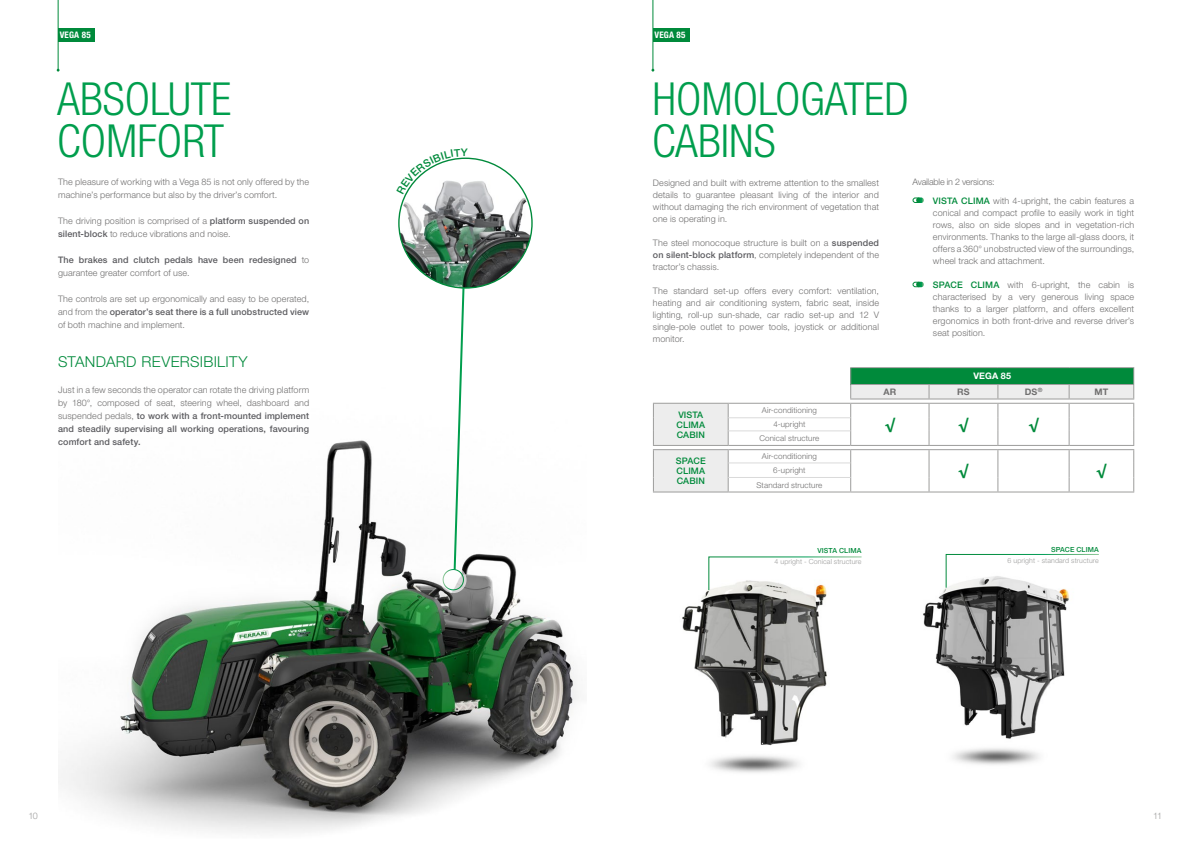
<style>
.page{position:relative;width:1191px;height:842px;background:#fff}
.page>*{position:absolute;margin:0;border:0;box-sizing:border-box;transform-origin:0 0}
.t1{font:300 condensed 45.6px/42px "Helvetica Neue LTW1 G";color:#009e4d}
.t2{font:300 15px "Helvetica Neue LT Std";letter-spacing:.02em;color:#008a3b}
.t3{font:900 15px "Helvetica Neue LT Std";color:#008a3b}
.t4{font:300 9px/12px "Helvetica Neue LT Std";letter-spacing:.01em;color:#706f6f;text-align:justify}
.t5{font:500 9px/13px "Helvetica Neue LT Std";letter-spacing:.015em;color:#5b5b5f}
.t6{font:500 9px/10px "Helvetica Neue LT Std";letter-spacing:.01em;color:#008a3b}
.t7{font:300 9px "Helvetica Neue LT Std";letter-spacing:-.02em;color:#706f6f}
.t8{font:700 condensed 9px "Helvetica Neue LTW1 G";letter-spacing:.02em;color:#fff}
.t9{font:700 9px "Helvetica Neue LT Std";letter-spacing:.015em;color:#706f6f}
.t10{font:700 9px "Helvetica Neue LT Std";letter-spacing:.02em;color:#fff}
.t11{font:300 9px "Helvetica Neue LT Std";color:#9d9d9c}
.t12{font:300 8px/13.8px "Helvetica Neue LT Std";letter-spacing:.015em;color:#706f6f;text-align:center}
.t13{font:300 7px "Helvetica Neue LT Std";letter-spacing:.02em;color:#9d9d9c}
.t14{font:500 7px "Helvetica Neue LT Std";letter-spacing:.02em;color:#008a3b}
.s1{font-weight:500;color:#5b5b5f}
.s2{font-weight:300;color:#706f6f}
.s3{font-weight:500;color:#008a3b}
</style>
<div class="page">
<img style="left:399px;top:158px;width:133px;height:130px">
<img style="left:58px;top:440px;width:521px;height:393px">
<div style="left:912px;top:197px;width:9px;height:6px;border:1px solid #008a3b;border-radius:2px"></div>
<svg style="left:916px;top:197px;width:8px;height:6px"></svg>
<div style="left:912px;top:282px;width:9px;height:5px;border:1px solid #008a3b;border-radius:2px"></div>
<svg style="left:916px;top:282px;width:8px;height:5px"></svg>
<div style="left:850px;top:368px;width:283px;height:16px;background:#008a3b"></div>
<svg style="left:653px;top:385px;width:480px;height:106px"></svg>
<svg style="left:928px;top:404px;width:1px;height:87px"></svg>
<svg style="left:997px;top:404px;width:1px;height:87px"></svg>
<svg style="left:1068px;top:404px;width:1px;height:87px"></svg>
<svg style="left:728px;top:404px;width:1px;height:87px"></svg>
<svg style="left:850px;top:404px;width:1px;height:87px"></svg>
<hr style="left:851px;top:384px;width:78px;height:1px;background:#9d9d9c">
<hr style="left:929px;top:384px;width:69px;height:1px;background:#9d9d9c">
<svg style="left:928px;top:385px;width:1px;height:13px"></svg>
<hr style="left:998px;top:384px;width:71px;height:1px;background:#9d9d9c">
<svg style="left:997px;top:385px;width:1px;height:13px"></svg>
<hr style="left:1069px;top:384px;width:64px;height:1px;background:#9d9d9c">
<svg style="left:1068px;top:385px;width:1px;height:13px"></svg>
<svg style="left:653px;top:404px;width:1px;height:87px"></svg>
<hr style="left:653px;top:491px;width:75px;height:1px;background:#9d9d9c">
<svg style="left:1133px;top:404px;width:1px;height:87px"></svg>
<hr style="left:850px;top:491px;width:79px;height:1px;background:#9d9d9c">
<hr style="left:929px;top:491px;width:69px;height:1px;background:#9d9d9c">
<hr style="left:998px;top:491px;width:71px;height:1px;background:#9d9d9c">
<hr style="left:1069px;top:491px;width:65px;height:1px;background:#9d9d9c">
<hr style="left:850px;top:367px;width:79px;height:1px;background:#9d9d9c">
<hr style="left:929px;top:367px;width:69px;height:1px;background:#9d9d9c">
<hr style="left:998px;top:367px;width:71px;height:1px;background:#9d9d9c">
<hr style="left:1069px;top:367px;width:65px;height:1px;background:#9d9d9c">
<svg style="left:850px;top:368px;width:1px;height:30px"></svg>
<svg style="left:1133px;top:368px;width:1px;height:30px"></svg>
<hr style="left:728px;top:491px;width:122px;height:1px;background:#9d9d9c">
<hr style="left:653px;top:445px;width:75px;height:1px;background:#9d9d9c">
<hr style="left:653px;top:449px;width:75px;height:1px;background:#9d9d9c">
<hr style="left:850px;top:445px;width:79px;height:1px;background:#9d9d9c">
<hr style="left:929px;top:445px;width:69px;height:1px;background:#9d9d9c">
<hr style="left:998px;top:445px;width:71px;height:1px;background:#9d9d9c">
<hr style="left:1069px;top:445px;width:65px;height:1px;background:#9d9d9c">
<hr style="left:850px;top:449px;width:79px;height:1px;background:#9d9d9c">
<hr style="left:929px;top:449px;width:69px;height:1px;background:#9d9d9c">
<hr style="left:998px;top:449px;width:71px;height:1px;background:#9d9d9c">
<hr style="left:1069px;top:449px;width:65px;height:1px;background:#9d9d9c">
<hr style="left:728px;top:445px;width:122px;height:1px;background:#9d9d9c">
<hr style="left:728px;top:449px;width:122px;height:1px;background:#9d9d9c">
<hr style="left:850px;top:398px;width:79px;height:1px;background:#9d9d9c">
<hr style="left:929px;top:398px;width:69px;height:1px;background:#9d9d9c">
<hr style="left:998px;top:398px;width:71px;height:1px;background:#9d9d9c">
<hr style="left:1069px;top:398px;width:65px;height:1px;background:#9d9d9c">
<hr style="left:653px;top:403px;width:75px;height:1px;background:#9d9d9c">
<hr style="left:728px;top:403px;width:122px;height:1px;background:#9d9d9c">
<hr style="left:850px;top:403px;width:79px;height:1px;background:#9d9d9c">
<hr style="left:929px;top:403px;width:69px;height:1px;background:#9d9d9c">
<hr style="left:998px;top:403px;width:71px;height:1px;background:#9d9d9c">
<hr style="left:1069px;top:403px;width:65px;height:1px;background:#9d9d9c">
<hr style="left:728px;top:417px;width:122px;height:1px;background:#dadada">
<hr style="left:728px;top:431px;width:122px;height:1px;background:#dadada">
<hr style="left:728px;top:463px;width:122px;height:1px;background:#dadada">
<hr style="left:728px;top:477px;width:122px;height:1px;background:#dadada">
<svg style="left:440px;top:567px;width:26px;height:26px"></svg>
<svg style="left:441px;top:286px;width:24px;height:305px"></svg>
<hr style="left:58px;top:0;width:1px;height:71px;background:#008a3b">
<hr style="left:652px;top:0;width:1px;height:71px;background:#008a3b">
<div style="left:58px;top:28px;width:36px;height:14px;background:#008a3b"></div>
<div style="left:653px;top:28px;width:36px;height:14px;background:#008a3b"></div>
<img style="left:923px;top:589px;width:146px;height:176px">
<img style="left:682px;top:590px;width:145px;height:183px">
<svg style="left:708px;top:556px;width:154px;height:35px"></svg>
<svg style="left:945px;top:554px;width:154px;height:35px"></svg>
<svg style="left:399px;top:157px;width:69px;height:37px"></svg>
<p class="t8" style="left:60px;top:29px;width:32px">VEGA 85</p>
<p class="t8" style="left:654px;top:29px;width:32px">VEGA 85</p>
<h1 class="t1" style="left:57px;top:79px;width:176px">ABSOLUTE<br>COMFORT</h1>
<h1 class="t1" style="left:652px;top:79px;width:258px">HOMOLOGATED<br>CABINS</h1>
<p class="t4" style="left:653px;top:176px;width:228px">Designed and built with extreme attention to the smallest details to guarantee pleasant living of the interior and without damaging the rich environment of vegetation that one is operating in.</p>
<p class="t4" style="left:653px;top:236px;width:228px">The steel monocoque structure is built on a <span class="s1">suspended on silent-block platform</span>, completely independent of the tractor’s chassis.</p>
<p class="t4" style="left:653px;top:284px;width:228px">The standard set-up offers every comfort: ventilation, heating and air conditioning system, fabric seat, inside lighting, roll-up sun-shade, car radio set-up and 12 V single-pole outlet to power tools, joystick or additional monitor.</p>
<p class="t7" style="left:912px;top:176px;width:84px">Available in 2 versions:</p>
<p class="t4" style="left:58px;top:175px;width:252px;line-height:13px">The pleasure of working with a Vega 85 is not only offered by the machine’s performance but also by the driver’s comfort.</p>
<p class="t4" style="left:58px;top:214px;width:253px;line-height:13px">The driving position is comprised of a <span class="s1">platform suspended on silent-block</span> to reduce vibrations and noise.</p>
<p class="t5" style="left:58px;top:253px;width:253px">The brakes and clutch pedals have been redesigned <span class="s2">to guarantee greater comfort of use.</span></p>
<p class="t4" style="left:58px;top:292px;width:253px;line-height:13px">The controls are set up ergonomically and easy to be operated, and from the <span class="s1">operator’s seat there is a full unobstructed view </span>of both machine and implement.</p>
<h2 class="t2" style="left:58px;top:353px;width:191px">STANDARD REVERSIBILITY</h2>
<p class="t4" style="left:58px;top:383px;width:253px;line-height:13px">Just in a few seconds the operator can rotate the driving platform by 180°, composed of seat, steering wheel, dashboard and suspended pedals, <span class="s1">to work with a front-mounted implement and steadily supervising all working operations, favouring comfort and safety.</span></p>
<p class="t4" style="left:933px;top:194px;width:203px"><span class="s3">VISTA CLIMA</span> with 4-upright, the cabin features a conical and compact profile to easily work in tight rows, also on side slopes and in vegetation-rich environments. Thanks to the large all-glass doors, it offers a 360° unobstructed view of the surroundings, wheel track and attachment.</p>
<p class="t4" style="left:933px;top:278px;width:203px"><span class="s3">SPACE CLIMA</span> with 6-upright, the cabin is characterised by a very generous living space thanks to a larger platform, and offers excellent ergonomics in both front-drive and reverse driver’s seat position.</p>
<p class="t10" style="left:973px;top:370px;width:39px">VEGA 85</p>
<p class="t9" style="left:883px;top:386px;width:14px">AR</p>
<p class="t9" style="left:957px;top:386px;width:14px">RS</p>
<p class="t9" style="left:1024px;top:387px;width:19px">DS<sup>®</sup></p>
<p class="t9" style="left:1094px;top:386px;width:15px">MT</p>
<p class="t6" style="left:676px;top:409px;width:30px">VISTA<br>CLIMA<br>CABIN</p>
<p class="t12" style="left:762px;top:403px;width:56px">Air-conditioning<br>4-upright</p>
<h2 class="t3" style="left:884px;top:415px;width:12px">√</h2>
<h2 class="t3" style="left:958px;top:415px;width:12px">√</h2>
<h2 class="t3" style="left:1028px;top:415px;width:12px">√</h2>
<p class="t12" style="left:759px;top:431px;width:61px">Conical structure</p>
<p class="t6" style="left:676px;top:456px;width:31px;text-align:justify">SPACE CLIMA CABIN</p>
<p class="t12" style="left:762px;top:449px;width:56px">Air-conditioning<br>6-upright</p>
<h2 class="t3" style="left:958px;top:462px;width:12px">√</h2>
<h2 class="t3" style="left:1096px;top:462px;width:12px">√</h2>
<p class="t12" style="left:756px;top:478px;width:67px">Standard structure</p>
<p class="t14" style="left:817px;top:546px;width:46px">VISTA CLIMA</p>
<p class="t14" style="left:1051px;top:545px;width:49px">SPACE CLIMA</p>
<p class="t13" style="left:774px;top:558px;width:88px">4 upright - Conical structure</p>
<p class="t13" style="left:1007px;top:556px;width:93px">6 upright - standard structure</p>
<p class="t11" style="left:28px;top:810px;width:11px">10</p>
<p class="t11" style="left:1153px;top:810px;width:11px">11</p>
</div>
